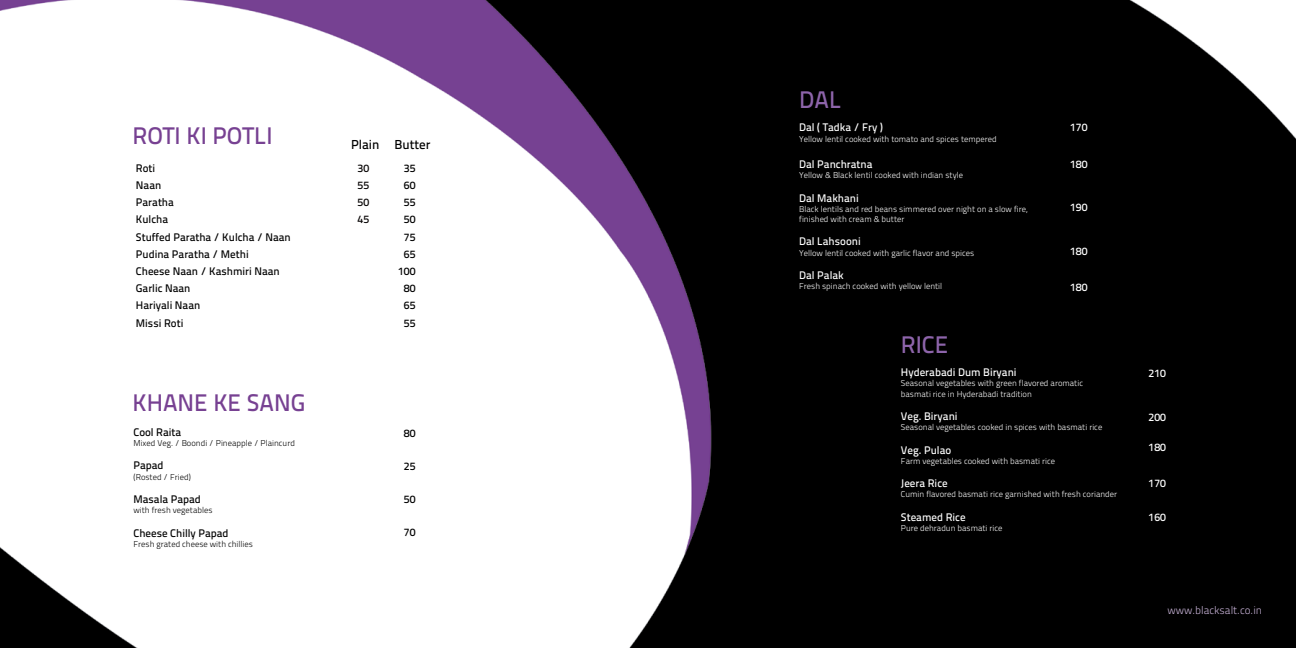
<style>
.page{position:relative;width:1296px;height:648px;background:#fff}
.page>*{position:absolute;margin:0;border:0;box-sizing:border-box;transform-origin:0 0}
.t1{font:24px "Titillium Text 14 L 600 wt";color:#774192}
.t2{font:24px "Titillium Text 14 L 600 wt";color:#8d64aa}
.t3{font:13px "Titillium Text 14 L 600 wt";color:#000}
.t4{font:11px "Titillium Text 14 L 600 wt";color:#fff}
.t5{font:11px/17.2px "Titillium Text 14 L 600 wt";color:#000101}
.t6{font:11px "Titillium Text 14 L 600 wt";color:#000}
.t7{font:11px "Titillium Text 14 L 250 wt";color:#c7b2d6}
.t8{font:11px/17.2px "Titillium Text 14 L 600 wt";color:#090606;text-align:justify}
.t9{font:8.5px/10.2px "Titillium Text 14 L 250 wt";color:#fff}
.t10{font:8.5px "Titillium Text 14 L 250 wt";color:#000}
.s1{color:#000101}
</style>
<div class="page">
<img style="left:0;top:0;width:1296px;height:648px">
<h1 class="t1" style="left:132px;top:121px;width:107px">Roti ki Potli</h1>
<h2 class="t3" style="left:351px;top:136px;width:81px"><span class="s1">Plain</span> Butter</h2>
<p class="t5" style="left:136px;top:159px;width:156px">Roti<br>Naan<br>Paratha<br>Kulcha<br>Stuffed Paratha / Kulcha / Naan<br>Pudina Paratha / Methi<br>Cheese Naan / Kashmiri Naan<br>Garlic Naan<br>Hariyali Naan<br>Missi Roti</p>
<p class="t8" style="left:358px;top:159px;width:13px">30<br>55<br>50<br>45</p>
<p class="t5" style="left:398px;top:159px;width:19px;text-align:center">35<br>60<br>55<br>50<br>75<br>65<br>100<br>80<br>65<br>55</p>
<h1 class="t1" style="left:132px;top:388px;width:30px">Khane</h1>
<h1 class="t1" style="left:213px;top:388px;width:62px">ke Sang</h1>
<p class="t6" style="left:133px;top:425px;width:49px">Cool Raita</p>
<p class="t10" style="left:133px;top:438px;width:163px">Mixed Veg. / Boondi / Pineapple / Plaincurd</p>
<p class="t6" style="left:133px;top:459px;width:32px">Papad</p>
<p class="t10" style="left:133px;top:472px;width:59px">(Rosted / Fried)</p>
<p class="t6" style="left:133px;top:492px;width:69px">Masala Papad</p>
<p class="t10" style="left:133px;top:505px;width:80px">with fresh vegetables</p>
<p class="t6" style="left:133px;top:526px;width:97px">Cheese Chilly Papad</p>
<p class="t10" style="left:133px;top:539px;width:121px">Fresh grated cheese with chillies</p>
<p class="t6" style="left:404px;top:427px;width:13px">80</p>
<p class="t6" style="left:404px;top:460px;width:13px">25</p>
<p class="t6" style="left:404px;top:492px;width:13px">50</p>
<p class="t6" style="left:404px;top:525px;width:13px">70</p>
<h1 class="t2" style="left:799px;top:85px;width:14px">Dal</h1>
<p class="t4" style="left:799px;top:121px;width:85px">Dal ( Tadka / Fry )</p>
<p class="t9" style="left:799px;top:134px;width:199px">Yellow lentil cooked with tomato and spices tempered</p>
<p class="t4" style="left:799px;top:157px;width:75px">Dal Panchratna</p>
<p class="t9" style="left:799px;top:170px;width:165px">Yellow &amp; Black lentil cooked with indian style</p>
<p class="t4" style="left:799px;top:191px;width:61px">Dal Makhani</p>
<p class="t9" style="left:799px;top:204px;width:230px">Black lentils and red beans simmered over night on a slow fire, finished with cream &amp; butter</p>
<p class="t4" style="left:799px;top:235px;width:63px">Dal Lahsooni</p>
<p class="t9" style="left:799px;top:248px;width:177px">Yellow lentil cooked with garlic flavor and spices</p>
<p class="t4" style="left:799px;top:268px;width:46px">Dal Palak</p>
<p class="t9" style="left:799px;top:281px;width:145px">Fresh spinach cooked with yellow lentil</p>
<p class="t4" style="left:1070px;top:121px;width:19px">170</p>
<p class="t4" style="left:1070px;top:157px;width:19px">180</p>
<p class="t4" style="left:1070px;top:201px;width:19px">190</p>
<p class="t4" style="left:1070px;top:244px;width:19px">180</p>
<p class="t4" style="left:1070px;top:280px;width:19px">180</p>
<h1 class="t2" style="left:901px;top:330px;width:26px">Rice</h1>
<p class="t4" style="left:901px;top:366px;width:117px">Hyderabadi Dum Biryani</p>
<p class="t9" style="left:901px;top:378px;width:184px">Seasonal vegetables with green flavored aromatic basmati rice in Hyderabadi tradition</p>
<p class="t4" style="left:901px;top:409px;width:58px">Veg. Biryani</p>
<p class="t9" style="left:901px;top:422px;width:203px">Seasonal vegetables cooked in spices with basmati rice</p>
<p class="t4" style="left:901px;top:443px;width:52px">Veg. Pulao</p>
<p class="t9" style="left:901px;top:456px;width:156px">Farm vegetables cooked with basmati rice</p>
<p class="t4" style="left:901px;top:477px;width:48px">Jeera Rice</p>
<p class="t9" style="left:901px;top:489px;width:218px">Cumin flavored basmati rice garnished with fresh coriander</p>
<p class="t4" style="left:901px;top:510px;width:66px">Steamed Rice</p>
<p class="t9" style="left:901px;top:523px;width:103px">Pure dehradun basmati rice</p>
<p class="t4" style="left:1149px;top:367px;width:19px">210</p>
<p class="t4" style="left:1149px;top:410px;width:19px">200</p>
<p class="t4" style="left:1149px;top:441px;width:19px">180</p>
<p class="t4" style="left:1149px;top:476px;width:19px">170</p>
<p class="t4" style="left:1149px;top:510px;width:19px">160</p>
<p class="t7" style="left:1167px;top:604px;width:96px">www.blacksalt.co.in</p>
</div>
